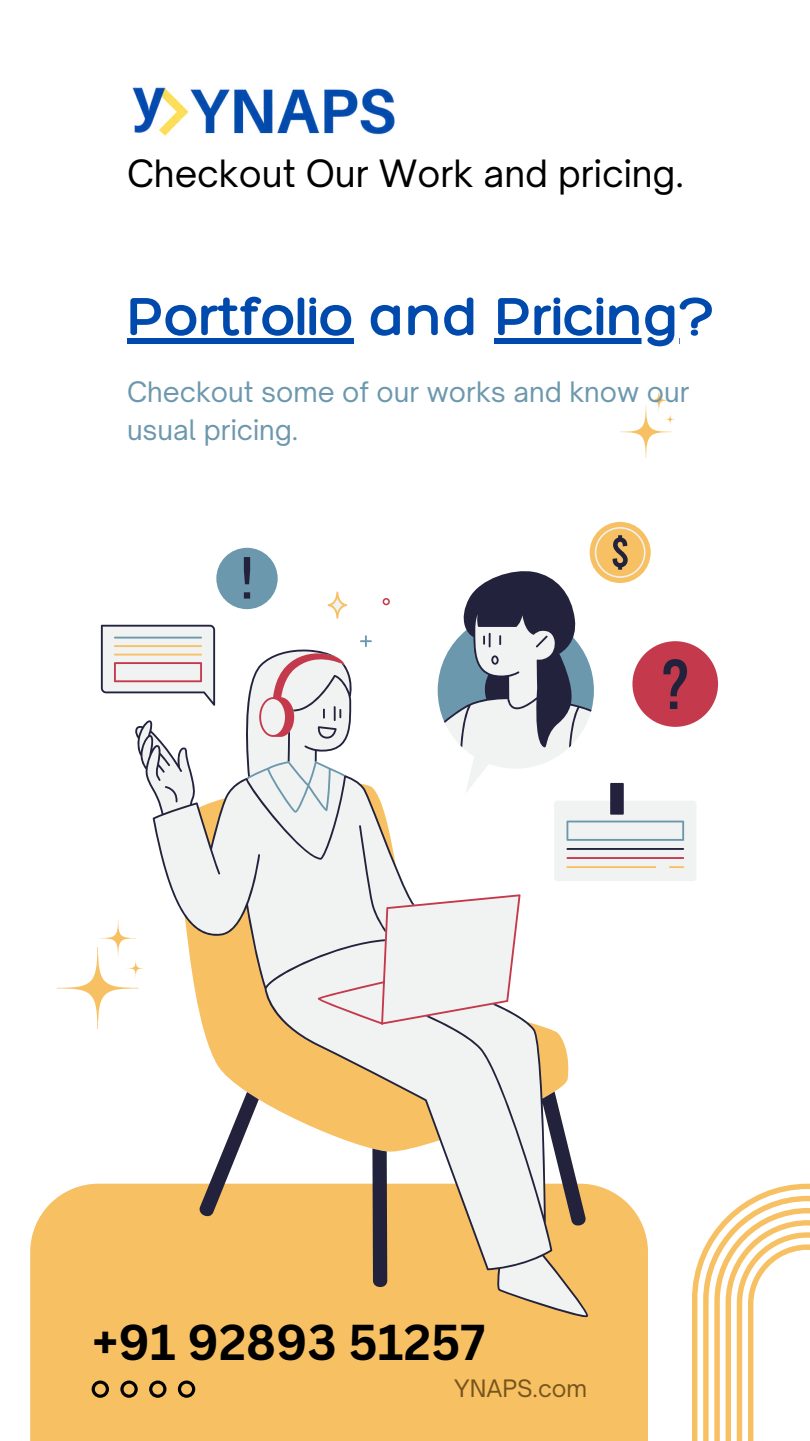
<style>
.page{position:relative;width:810px;height:1441px;background:#fff}
.page>*{position:absolute;margin:0;border:0;box-sizing:border-box;transform-origin:0 0}
.t1{font:300 58.2px "Hero";color:#004aad}
.t2{font:700 49px "Canva Sans";color:#000}
.t3{font:36px "Open Sauce One";color:#000}
.t4{font:27px/37.5px "Open Sauce One";color:#6c98ad}
.t5{font:23px "Open Sauce One";color:#76551d}
</style>
<div class="page">
<div style="left:30px;top:1183px;width:618px;height:257px;background:#f7c063"></div>
<svg style="left:687px;top:643px;width:31px;height:238px"></svg>
<svg style="left:101px;top:535px;width:586px;height:781px"></svg>
<svg style="left:92px;top:1380px;width:103px;height:17px;background:#a98343"></svg>
<svg style="left:620px;top:389px;width:56px;height:69px"></svg>
<svg style="left:57px;top:919px;width:88px;height:109px"></svg>
<svg style="left:692px;top:1183px;width:118px;height:257px"></svg>
<img style="left:132px;top:87px;width:263px;height:49px">
<div style="left:127px;top:338px;width:227px;height:5px;background:#004aad"></div>
<svg style="left:495px;top:338px;width:185px;height:5px"></svg>
<h3 class="t3" style="left:127px;top:151px;width:559px">Checkout Our Work and pricing.</h3>
<h1 class="t1" style="left:127px;top:280px;width:589px">Portfolio and Pricing?</h1>
<p class="t4" style="left:127px;top:373px;width:564px">Checkout some of our works and know our usual pricing.</p>
<h2 class="t2" style="left:93px;top:1307px;width:394px">+91 92893 51257</h2>
<p class="t5" style="left:454px;top:1373px;width:135px">YNAPS.com</p>
</div>
